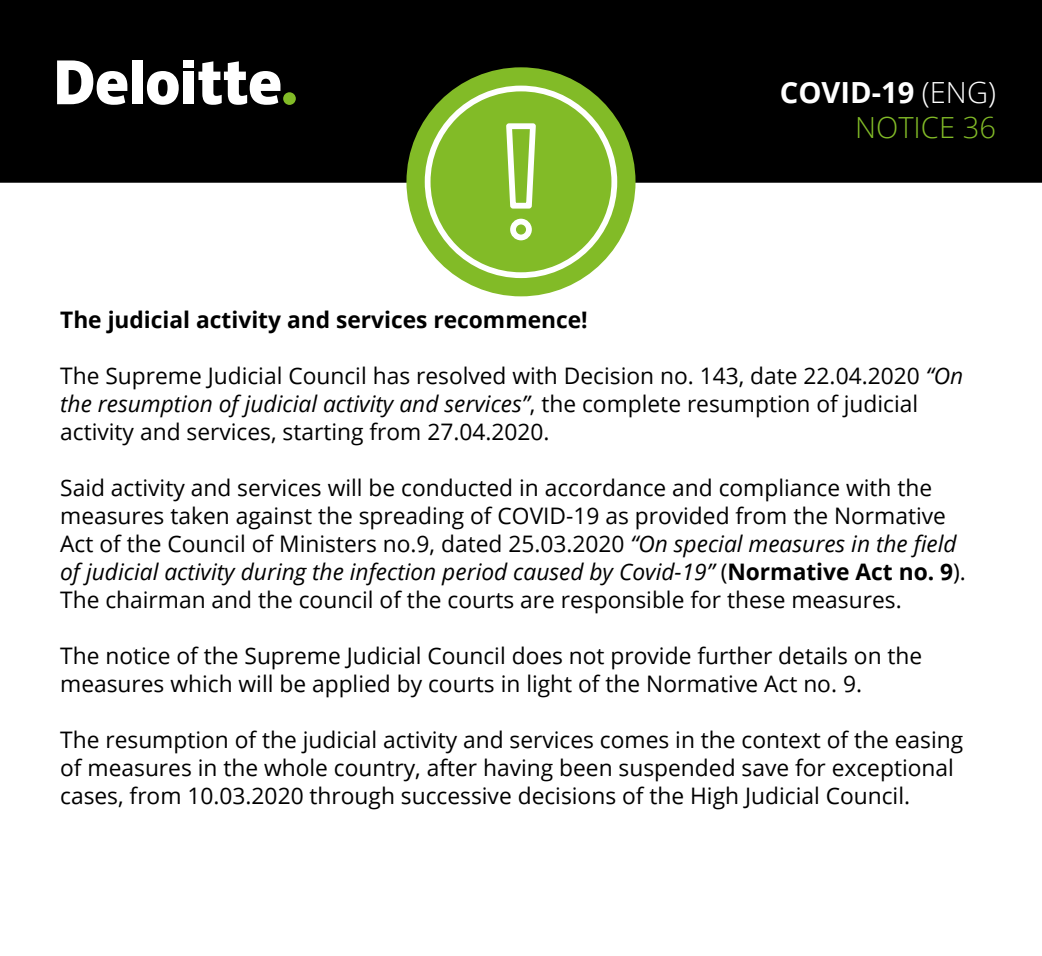
<style>
.page{position:relative;width:1042px;height:956px;background:#fff}
.page>*{position:absolute;margin:0;border:0;box-sizing:border-box;transform-origin:0 0}
.t1{font:700 29.05px/35px "Open Sans";color:#fff;text-align:right}
.t2{font:22.75px/28px "Open Sans";color:#000}
.t3{font:700 22.75px "Open Sans";color:#000}
.s1{font-weight:300}
.s2{font-weight:300;color:#82bb27}
.s3{font-style:italic}
.s4{font-weight:700}
</style>
<div class="page">
<div style="left:0;top:0;width:1042px;height:182px;background:#000"></div>
<div style="left:0;top:0;width:1042px;height:183px;border:2px solid #000"></div>
<div style="left:406px;top:67px;width:229px;height:229px;background:#82bb27;border-radius:50%"></div>
<div style="left:283px;top:92px;width:13px;height:13px;background:#82bb27;border-radius:50%"></div>
<div style="left:132px;top:60px;width:11px;height:44px;background:#fff"></div>
<svg style="left:147px;top:71px;width:32px;height:34px"></svg>
<div style="left:183px;top:72px;width:11px;height:32px;background:#fff"></div>
<div style="left:183px;top:60px;width:11px;height:8px;background:#fff"></div>
<svg style="left:198px;top:61px;width:82px;height:44px"></svg>
<svg style="left:57px;top:60px;width:70px;height:45px"></svg>
<svg style="left:424px;top:67px;width:194px;height:212px"></svg>
<p class="t1" style="left:780px;top:74px;width:218px">COVID-19 <span class="s1">(ENG)<br></span><span class="s2">NOTICE 36</span></p>
<p class="t3" style="left:60px;top:303px;width:529px">The judicial activity and services recommence!</p>
<p class="t2" style="left:60px;top:361px;width:904px">The Supreme Judicial Council has resolved with Decision no. 143, date 22.04.2020 <span class="s3">“On the resumption of judicial activity and services”</span>, the complete resumption of judicial activity and services, starting from 27.04.2020.</p>
<p class="t2" style="left:60px;top:473px;width:907px">Said activity and services will be conducted in accordance and compliance with the measures taken against the spreading of COVID-19 as provided from the Normative Act of the Council of Ministers no.9, dated 25.03.2020 <span class="s3">“On special measures in the field of judicial activity during the infection period caused by Covid-19”</span> (<span class="s4">Normative Act no. 9</span>).<br>The chairman and the council of the courts are responsible for these measures.</p>
<p class="t2" style="left:60px;top:641px;width:863px">The notice of the Supreme Judicial Council does not provide further details on the measures which will be applied by courts in light of the Normative Act no. 9.</p>
<p class="t2" style="left:60px;top:725px;width:904px">The resumption of the judicial activity and services comes in the context of the easing of measures in the whole country, after having been suspended save for exceptional cases, from 10.03.2020 through successive decisions of the High Judicial Council.</p>
</div>
